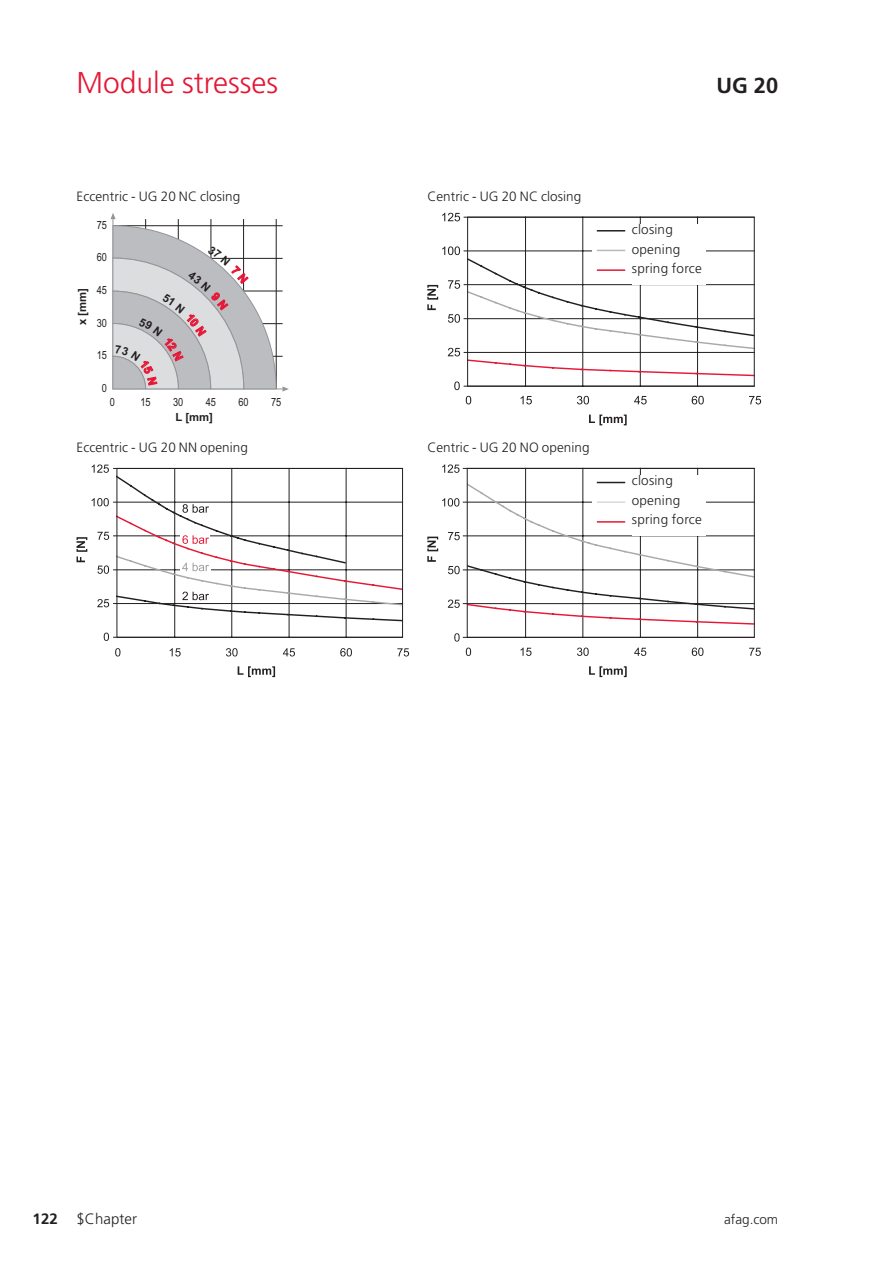
<style>
.page{position:relative;width:893px;height:1263px;background:#fff}
.page>*{position:absolute;margin:0;border:0;box-sizing:border-box;transform-origin:0 0}
.t1{font:300 30px "Frutiger LT Pro";color:#e51836}
.t2{font:700 21.75px "Frutiger LT Pro";color:#231f20}
.t3{font:300 15px "Frutiger LT Pro";letter-spacing:.005em;color:#231f20}
.t4{font:300 13.5px/19.5px "Frutiger LT Pro";letter-spacing:.005em;color:#231f20}
.t5{font:11.25px "Arial Narrow";color:#231f20}
.t6{font:700 11.25px "Arial";color:#231f20}
.t7{font:10.5px/19.6px "Arial Narrow";color:#231f20}
.s1{font-weight:700}
</style>
<div class="page">
<hr style="left:145px;top:219px;width:1px;height:170px;background:#231f20">
<hr style="left:178px;top:219px;width:1px;height:170px;background:#231f20">
<hr style="left:211px;top:219px;width:1px;height:170px;background:#231f20">
<hr style="left:243px;top:219px;width:1px;height:170px;background:#231f20">
<hr style="left:276px;top:219px;width:1px;height:170px;background:#231f20">
<hr style="left:113px;top:219px;width:1px;height:170px;background:#939598">
<svg style="left:110px;top:213px;width:6px;height:6px"></svg>
<hr style="left:464px;top:386px;width:290px;height:1px;background:#231f20">
<hr style="left:464px;top:352px;width:290px;height:1px;background:#231f20">
<hr style="left:464px;top:318px;width:290px;height:1px;background:#231f20">
<hr style="left:464px;top:284px;width:290px;height:1px;background:#231f20">
<hr style="left:464px;top:251px;width:290px;height:1px;background:#231f20">
<hr style="left:464px;top:217px;width:290px;height:1px;background:#231f20">
<hr style="left:525px;top:217px;width:1px;height:169px;background:#231f20">
<hr style="left:582px;top:217px;width:1px;height:169px;background:#231f20">
<hr style="left:640px;top:217px;width:1px;height:169px;background:#231f20">
<hr style="left:697px;top:217px;width:1px;height:169px;background:#231f20">
<svg style="left:469px;top:257px;width:284px;height:93px"></svg>
<svg style="left:469px;top:359px;width:284px;height:18px"></svg>
<svg style="left:454px;top:381px;width:6px;height:9px"></svg>
<svg style="left:448px;top:348px;width:12px;height:8px"></svg>
<svg style="left:448px;top:314px;width:12px;height:9px"></svg>
<svg style="left:448px;top:280px;width:12px;height:9px"></svg>
<svg style="left:442px;top:246px;width:18px;height:9px"></svg>
<svg style="left:442px;top:213px;width:18px;height:8px"></svg>
<svg style="left:466px;top:396px;width:5px;height:8px"></svg>
<svg style="left:520px;top:396px;width:12px;height:8px"></svg>
<svg style="left:577px;top:396px;width:12px;height:8px"></svg>
<svg style="left:634px;top:396px;width:13px;height:8px"></svg>
<svg style="left:692px;top:396px;width:12px;height:8px"></svg>
<svg style="left:749px;top:396px;width:12px;height:8px"></svg>
<div style="left:467px;top:217px;width:288px;height:169px;border:1px solid #231f20"></div>
<svg style="left:427px;top:285px;width:11px;height:25px"></svg>
<svg style="left:589px;top:414px;width:38px;height:11px"></svg>
<div style="left:592px;top:224px;width:93px;height:52px;background:#fff"></div>
<svg style="left:597px;top:230px;width:28px;height:1px"></svg>
<svg style="left:597px;top:250px;width:28px;height:1px"></svg>
<hr style="left:597px;top:269px;width:28px;height:2px;background:#e51836">
<hr style="left:114px;top:637px;width:288px;height:1px;background:#231f20">
<hr style="left:114px;top:603px;width:288px;height:1px;background:#231f20">
<hr style="left:114px;top:570px;width:288px;height:1px;background:#231f20">
<hr style="left:114px;top:536px;width:288px;height:1px;background:#231f20">
<hr style="left:114px;top:502px;width:288px;height:1px;background:#231f20">
<hr style="left:114px;top:468px;width:288px;height:1px;background:#231f20">
<hr style="left:174px;top:468px;width:1px;height:169px;background:#231f20">
<hr style="left:231px;top:468px;width:1px;height:169px;background:#231f20">
<hr style="left:289px;top:468px;width:1px;height:169px;background:#231f20">
<hr style="left:346px;top:468px;width:1px;height:169px;background:#231f20">
<svg style="left:104px;top:633px;width:5px;height:8px"></svg>
<svg style="left:97px;top:599px;width:12px;height:8px"></svg>
<svg style="left:97px;top:565px;width:12px;height:9px"></svg>
<svg style="left:97px;top:532px;width:12px;height:8px"></svg>
<svg style="left:92px;top:498px;width:17px;height:8px"></svg>
<svg style="left:92px;top:464px;width:17px;height:9px"></svg>
<svg style="left:115px;top:648px;width:5px;height:8px"></svg>
<svg style="left:170px;top:648px;width:11px;height:8px"></svg>
<svg style="left:226px;top:648px;width:12px;height:8px"></svg>
<svg style="left:283px;top:648px;width:12px;height:8px"></svg>
<svg style="left:340px;top:648px;width:12px;height:8px"></svg>
<svg style="left:397px;top:648px;width:12px;height:8px"></svg>
<div style="left:117px;top:468px;width:286px;height:170px;border:1px solid #231f20"></div>
<svg style="left:77px;top:537px;width:10px;height:25px"></svg>
<svg style="left:238px;top:666px;width:37px;height:11px"></svg>
<svg style="left:117px;top:474px;width:286px;height:148px"></svg>
<hr style="left:463px;top:637px;width:291px;height:1px;background:#231f20">
<hr style="left:463px;top:603px;width:291px;height:1px;background:#231f20">
<hr style="left:463px;top:570px;width:291px;height:1px;background:#231f20">
<hr style="left:463px;top:536px;width:291px;height:1px;background:#231f20">
<hr style="left:463px;top:502px;width:291px;height:1px;background:#231f20">
<hr style="left:463px;top:468px;width:291px;height:1px;background:#231f20">
<hr style="left:525px;top:468px;width:1px;height:169px;background:#231f20">
<hr style="left:583px;top:468px;width:1px;height:169px;background:#231f20">
<hr style="left:640px;top:468px;width:1px;height:169px;background:#231f20">
<hr style="left:697px;top:468px;width:1px;height:169px;background:#231f20">
<svg style="left:454px;top:633px;width:6px;height:9px"></svg>
<svg style="left:448px;top:599px;width:12px;height:9px"></svg>
<svg style="left:448px;top:566px;width:12px;height:8px"></svg>
<svg style="left:448px;top:532px;width:12px;height:8px"></svg>
<svg style="left:442px;top:498px;width:17px;height:8px"></svg>
<svg style="left:442px;top:464px;width:17px;height:9px"></svg>
<svg style="left:466px;top:648px;width:5px;height:8px"></svg>
<svg style="left:520px;top:648px;width:11px;height:8px"></svg>
<svg style="left:577px;top:648px;width:12px;height:8px"></svg>
<svg style="left:634px;top:648px;width:12px;height:8px"></svg>
<svg style="left:692px;top:648px;width:11px;height:8px"></svg>
<svg style="left:749px;top:648px;width:12px;height:8px"></svg>
<div style="left:467px;top:468px;width:288px;height:170px;border:1px solid #231f20"></div>
<svg style="left:427px;top:537px;width:11px;height:25px"></svg>
<svg style="left:589px;top:666px;width:38px;height:11px"></svg>
<svg style="left:467px;top:482px;width:287px;height:143px"></svg>
<hr style="left:597px;top:501px;width:28px;height:2px;background:#d8d9db">
<hr style="left:597px;top:521px;width:28px;height:2px;background:#e51836">
<div style="left:632px;top:224px;width:74px;height:61px;background:#fff"></div>
<div style="left:632px;top:475px;width:74px;height:61px;background:#fff"></div>
<svg style="left:112px;top:225px;width:177px;height:167px"></svg>
<h1 class="t1" style="left:77px;top:65px;width:203px">Module stresses</h1>
<h2 class="t2" style="left:716px;top:72px;width:63px">UG 20</h2>
<p class="t4" style="left:77px;top:186px;width:165px">Eccentric - UG 20 NC closing</p>
<p class="t5" style="left:97px;top:216px;width:12px">75</p>
<p class="t5" style="left:97px;top:249px;width:12px">60</p>
<p class="t5" style="left:97px;top:282px;width:12px">45</p>
<p class="t5" style="left:97px;top:314px;width:12px">30</p>
<p class="t5" style="left:97px;top:347px;width:12px">15</p>
<p class="t5" style="left:102px;top:380px;width:7px">0</p>
<p class="t5" style="left:110px;top:394px;width:7px">0</p>
<p class="t5" style="left:140px;top:394px;width:12px">15</p>
<p class="t5" style="left:173px;top:394px;width:12px">30</p>
<p class="t5" style="left:206px;top:394px;width:12px">45</p>
<p class="t5" style="left:238px;top:394px;width:12px">60</p>
<p class="t5" style="left:271px;top:394px;width:12px">75</p>
<p class="t6" style="left:75px;top:325px;width:38px;rotate:-90deg">x [mm]</p>
<p class="t6" style="left:176px;top:410px;width:39px">L [mm]</p>
<p class="t4" style="left:427px;top:186px;width:155px">Centric - UG 20 NC closing</p>
<p class="t4" style="left:77px;top:438px;width:173px">Eccentric - UG 20 NN opening</p>
<p class="t4" style="left:427px;top:438px;width:164px">Centric - UG 20 NO opening</p>
<p class="t4" style="left:632px;top:220px;width:71px">closing opening spring force</p>
<p class="t7" style="left:634px;top:220px;width:43px">schließend öffnend<br>Federkraft</p>
<p class="t4" style="left:632px;top:471px;width:71px">closing opening spring force</p>
<p class="t7" style="left:634px;top:472px;width:43px">schließend öffnend<br>Federkraft</p>
<p class="t3" style="left:33px;top:1210px;width:106px"><span class="s1">122</span> $Chapter</p>
<p class="t4" style="left:724px;top:1210px;width:55px">afag.com</p>
</div>
